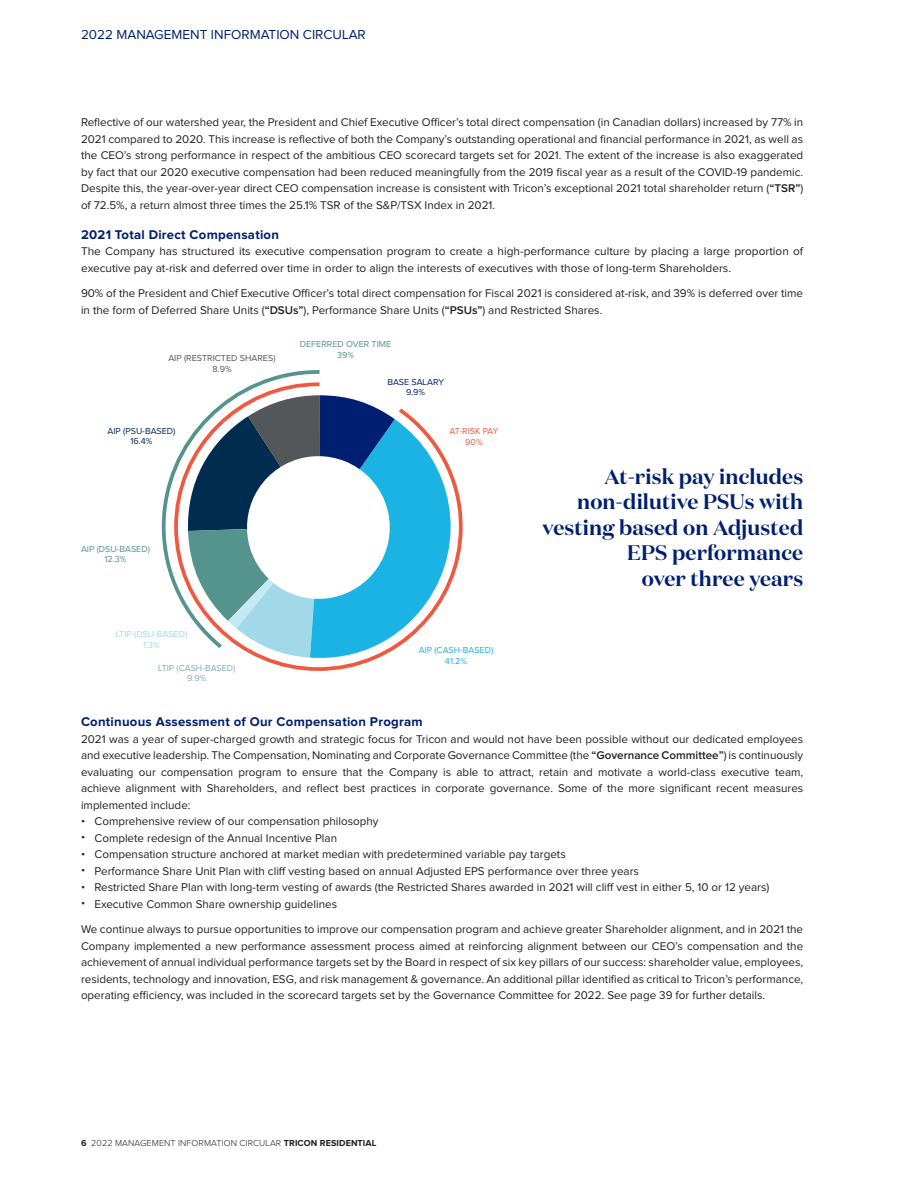
<style>
.page{position:relative;width:918px;height:1188px;background:#fff}
.page>*{position:absolute;margin:0;border:0;box-sizing:border-box;transform-origin:0 0}
.Domaine_Callout{font:600 21px/25.5px "Domaine Disp";letter-spacing:.01em;color:#001f70;text-align:right}
.t1{font:13.5px "Proxima Nova";color:#001f70}
.Section_Subtitle_A{font:700 13.2px "Proxima Nova";letter-spacing:.02em;color:#001f70}
.Body_copy__flush_par{font:11.7px/16.5px "Proxima Nova";color:#231f20;text-align:justify}
.Body_copy__first_par{font:11.7px/16.5px "Proxima Nova";color:#231f20;text-align:justify}
.t2{font:300 9px "Proxima Nova";letter-spacing:.01em;color:#231f20}
.Section_Subtitle_A-2{font:9px "Proxima Nova";color:#55938d}
.Section_Subtitle_A-3{font:9px "Proxima Nova";color:#54575a}
.Section_Subtitle_A-4{font:9px "Proxima Nova";color:#80adba}
.Section_Subtitle_A-5{font:9px "Proxima Nova";color:#1ab3e4}
.Section_Subtitle_A-6{font:9px "Proxima Nova";color:#002c50}
.Section_Subtitle_A-7{font:9px "Proxima Nova";color:#a2d9e9}
.Section_Subtitle_A-8{font:9px "Proxima Nova";color:#001f70}
.Section_Subtitle_A-9{font:9px "Proxima Nova";letter-spacing:-.03em;color:#f05940}
.Section_Subtitle_A-10{font:9px "Proxima Nova";color:#f05940}
.s1{font-weight:600}
.s2{font-weight:700}
</style>
<div class="page">
<svg style="left:247px;top:395px;width:216px;height:276px"></svg>
<svg style="left:161px;top:370px;width:162px;height:282px"></svg>
<p class="t1" style="left:81px;top:27px;width:286px">2022 MANAGEMENT INFORMATION CIRCULAR</p>
<p class="Body_copy__flush_par" style="left:81px;top:114px;width:724px">Reflective of our watershed year, the President and Chief Executive Officer’s total direct compensation (in Canadian dollars) increased by 77% in 2021 compared to 2020. This increase is reflective of both the Company’s outstanding operational and financial performance in 2021, as well as the CEO’s strong performance in respect of the ambitious CEO scorecard targets set for 2021. The extent of the increase is also exaggerated by fact that our 2020 executive compensation had been reduced meaningfully from the 2019 fiscal year as a result of the COVID-19 pandemic.<br>Despite this, the year-over-year direct CEO compensation increase is consistent with Tricon’s exceptional 2021 total shareholder return (<span class="s1">“TSR”</span>) of 72.5%, a return almost three times the 25.1% TSR of the S&amp;P/TSX Index in 2021.</p>
<p class="Section_Subtitle_A" style="left:81px;top:227px;width:200px">2021 Total Direct Compensation</p>
<p class="Body_copy__flush_par" style="left:81px;top:244px;width:724px">The Company has structured its executive compensation program to create a high-performance culture by placing a large proportion of executive pay at-risk and deferred over time in order to align the interests of executives with those of long-term Shareholders.</p>
<p class="Body_copy__flush_par" style="left:81px;top:286px;width:724px">90% of the President and Chief Executive Officer’s total direct compensation for Fiscal 2021 is considered at-risk, and 39% is deferred over time in the form of Deferred Share Units (<span class="s1">“DSUs”</span>), Performance Share Units (<span class="s1">“PSUs”</span>) and Restricted Shares.</p>
<p class="Section_Subtitle_A-3" style="left:168px;top:353px;width:109px">AIP (RESTRICTED SHARES)</p>
<p class="Section_Subtitle_A-3" style="left:212px;top:364px;width:21px">8.9%</p>
<p class="Section_Subtitle_A-6" style="left:108px;top:426px;width:69px">AIP (PSU-BASED)</p>
<p class="Section_Subtitle_A-6" style="left:130px;top:436px;width:24px">16.4%</p>
<p class="Section_Subtitle_A-2" style="left:300px;top:339px;width:93px">DEFERRED OVER TIME</p>
<p class="Section_Subtitle_A-2" style="left:337px;top:350px;width:18px">39%</p>
<p class="Section_Subtitle_A-8" style="left:387px;top:377px;width:58px">BASE SALARY</p>
<p class="Section_Subtitle_A-8" style="left:406px;top:387px;width:21px">9.9%</p>
<p class="Section_Subtitle_A-9" style="left:450px;top:426px;width:50px">AT-RISK PAY</p>
<p class="Section_Subtitle_A-10" style="left:465px;top:437px;width:19px">90%</p>
<p class="Section_Subtitle_A-2" style="left:81px;top:544px;width:70px">AIP (DSU-BASED)</p>
<p class="Section_Subtitle_A-2" style="left:104px;top:554px;width:24px">12.3%</p>
<p class="Section_Subtitle_A-7" style="left:116px;top:629px;width:73px">LTIP (DSU-BASED)</p>
<p class="Section_Subtitle_A-7" style="left:143px;top:640px;width:18px">1.3%</p>
<p class="Section_Subtitle_A-4" style="left:158px;top:663px;width:79px">LTIP (CASH-BASED)</p>
<p class="Section_Subtitle_A-4" style="left:187px;top:673px;width:21px">9.9%</p>
<p class="Section_Subtitle_A-5" style="left:419px;top:645px;width:76px">AIP (CASH-BASED)</p>
<p class="Section_Subtitle_A-5" style="left:445px;top:656px;width:24px">41.2%</p>
<p class="Domaine_Callout" style="left:543px;top:463px;width:262px">At-risk pay includes non-dilutive PSUs with vesting based on Adjusted<br>EPS performance<br>over three years</p>
<p class="Section_Subtitle_A" style="left:81px;top:714px;width:343px">Continuous Assessment of Our Compensation Program</p>
<p class="Body_copy__first_par" style="left:81px;top:731px;width:724px">2021 was a year of super-charged growth and strategic focus for Tricon and would not have been possible without our dedicated employees and executive leadership. The Compensation, Nominating and Corporate Governance Committee (the <span class="s1">“Governance Committee”</span>) is continuously evaluating our compensation program to ensure that the Company is able to attract, retain and motivate a world-class executive team, achieve alignment with Shareholders, and reflect best practices in corporate governance. Some of the more significant recent measures implemented include:</p>
<p class="Body_copy__flush_par" style="left:81px;top:813px;width:299px">• Comprehensive review of our compensation philosophy</p>
<p class="Body_copy__flush_par" style="left:81px;top:830px;width:258px">• Complete redesign of the Annual Incentive Plan</p>
<p class="Body_copy__flush_par" style="left:81px;top:846px;width:486px">• Compensation structure anchored at market median with predetermined variable pay targets</p>
<p class="Body_copy__flush_par" style="left:81px;top:863px;width:559px">• Performance Share Unit Plan with cliff vesting based on annual Adjusted EPS performance over three years</p>
<p class="Body_copy__flush_par" style="left:81px;top:879px;width:690px">• Restricted Share Plan with long-term vesting of awards (the Restricted Shares awarded in 2021 will cliff vest in either 5, 10 or 12 years)</p>
<p class="Body_copy__flush_par" style="left:81px;top:896px;width:258px">• Executive Common Share ownership guidelines</p>
<p class="Body_copy__flush_par" style="left:81px;top:921px;width:724px">We continue always to pursue opportunities to improve our compensation program and achieve greater Shareholder alignment, and in 2021 the Company implemented a new performance assessment process aimed at reinforcing alignment between our CEO’s compensation and the achievement of annual individual performance targets set by the Board in respect of six key pillars of our success: shareholder value, employees, residents, technology and innovation, ESG, and risk management &amp; governance. An additional pillar identified as critical to Tricon’s performance, operating efficiency, was included in the scorecard targets set by the Governance Committee for 2022. See page 39 for further details.</p>
<p class="t2" style="left:81px;top:1138px;width:297px"><span class="s2">6</span> 2022 MANAGEMENT INFORMATION CIRCULAR <span class="s2">TRICON RESIDENTIAL</span></p>
</div>
